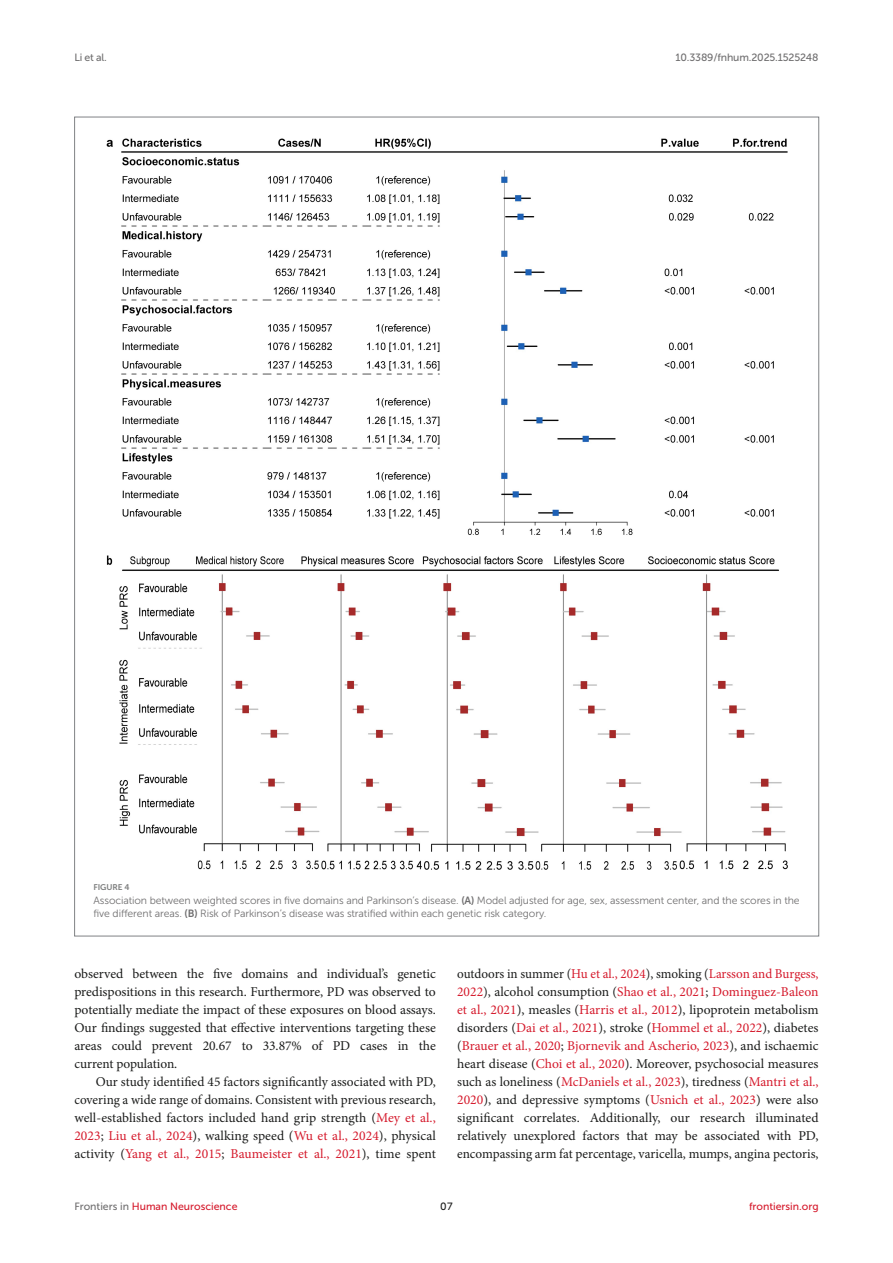
<style>
.page{position:relative;width:893px;height:1263px;background:#fff}
.page>*{position:absolute;margin:0;border:0;box-sizing:border-box;transform-origin:0 0}
.TEXT{font:13.5px/18px "Minion Pro";color:#1b1c1b;text-align:justify}
.FIG_LEG{font:10.5px/13.5px "Museo Sans 300";letter-spacing:-.01em;color:#706f70}
.t1{font:10.5px "Museo Sans 500";color:#d51a2c}
.t2{font:10.5px "Museo Sans 500";letter-spacing:-.015em;color:#706f70}
.t3{font:10.5px "Museo Sans 500";color:#1b1c1b}
.FIG_HD{font:8.25px "Museo Sans 700";letter-spacing:-.01em;color:#7e7f7f}
.s1{font-family:"Museo Sans 700"}
.s2{color:#d51a2c}
.s3{color:#706f70}
</style>
<div class="page">
<img style="left:106px;top:138px;width:682px;height:732px">
<p class="t2" style="left:74px;top:51px;width:34px">Li et al.</p>
<p class="t2" style="left:676px;top:51px;width:144px">10.3389/fnhum.2025.1525248</p>
<p class="FIG_HD" style="left:94px;top:883px;width:37px">FIGURE 4</p>
<p class="FIG_LEG" style="left:94px;top:893px;width:708px">Association between weighted scores in five domains and Parkinson’s disease. <span class="s1">(A)</span> Model adjusted for age, sex, assessment center, and the scores in the five different areas. <span class="s1">(B)</span> Risk of Parkinson’s disease was stratified within each genetic risk category.</p>
<p class="TEXT" style="left:74px;top:965px;width:363px">observed between the five domains and individual’s genetic predispositions in this research. Furthermore, PD was observed to potentially mediate the impact of these exposures on blood assays.<br>Our findings suggested that effective interventions targeting these areas could prevent 20.67 to 33.87% of PD cases in the current population.</p>
<p class="TEXT" style="left:74px;top:1073px;width:363px;text-indent:21px">Our study identified 45 factors significantly associated with PD, covering a wide range of domains. Consistent with previous research, well-established factors included hand grip strength (<span class="s2">Mey et al., 2023</span>; <span class="s2">Liu et al., 2024</span>), walking speed (<span class="s2">Wu et al., 2024</span>), physical activity (<span class="s2">Yang et al., 2015</span>; <span class="s2">Baumeister et al., 2021</span>), time spent</p>
<p class="TEXT" style="left:457px;top:965px;width:363px">outdoors in summer (<span class="s2">Hu et al., 2024</span>), smoking (<span class="s2">Larsson and Burgess, 2022</span>), alcohol consumption (<span class="s2">Shao et al., 2021</span>; <span class="s2">Dominguez-Baleon et al., 2021</span>), measles (<span class="s2">Harris et al., 2012</span>), lipoprotein metabolism disorders (<span class="s2">Dai et al., 2021</span>), stroke (<span class="s2">Hommel et al., 2022</span>), diabetes (<span class="s2">Brauer et al., 2020</span>; <span class="s2">Bjornevik and Ascherio, 2023</span>), and ischaemic heart disease (<span class="s2">Choi et al., 2020</span>). Moreover, psychosocial measures such as loneliness (<span class="s2">McDaniels et al., 2023</span>), tiredness (<span class="s2">Mantri et al., 2020</span>), and depressive symptoms (<span class="s2">Usnich et al., 2023</span>) were also significant correlates. Additionally, our research illuminated relatively unexplored factors that may be associated with PD, encompassing arm fat percentage, varicella, mumps, angina pectoris,</p>
<p class="t1" style="left:74px;top:1200px;width:165px"><span class="s3">Frontiers in</span> Human Neuroscience</p>
<p class="t3" style="left:440px;top:1200px;width:14px">07</p>
<p class="t1" style="left:749px;top:1200px;width:71px">frontiersin.org</p>
</div>
